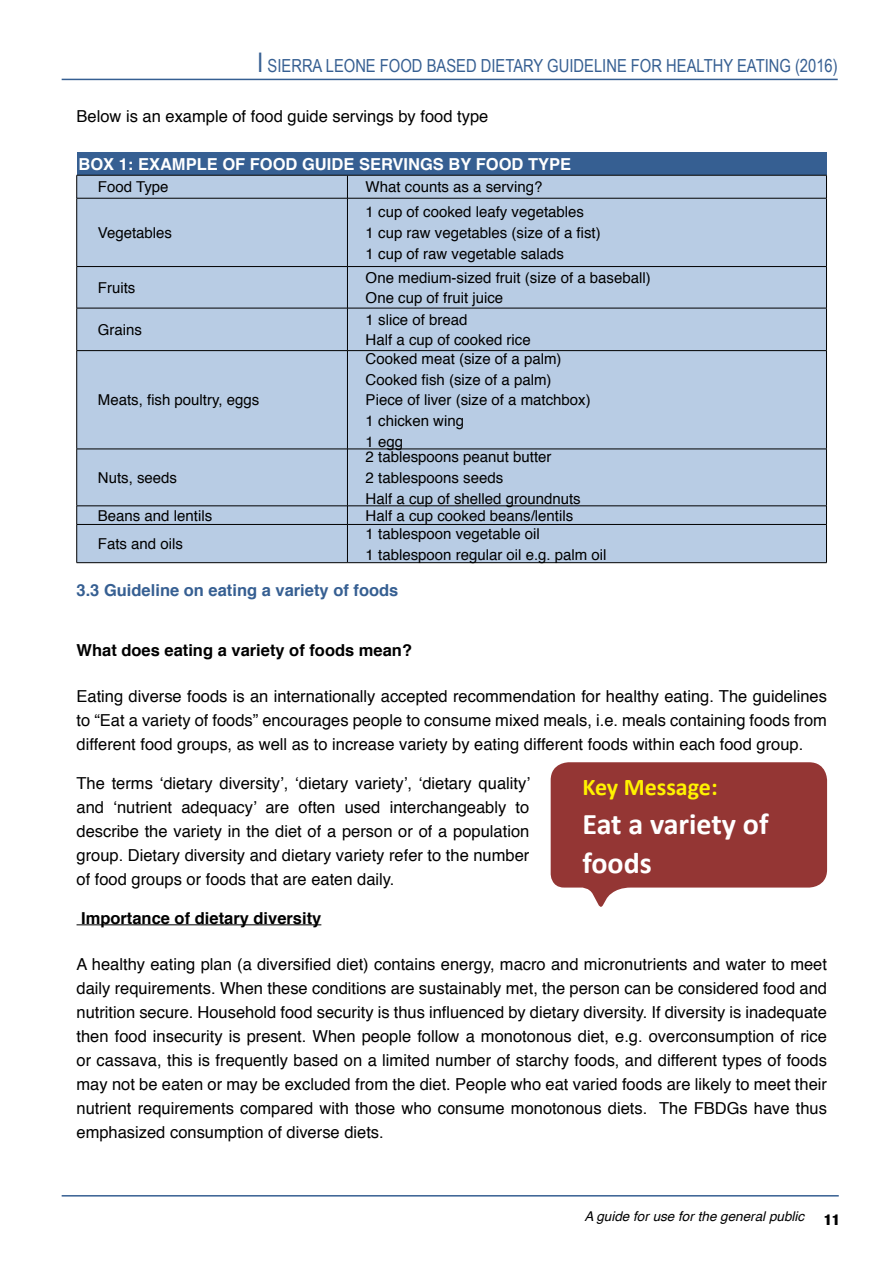
<style>
.page{position:relative;width:893px;height:1263px;background:#fff}
.page>*{position:absolute;margin:0;border:0;box-sizing:border-box;transform-origin:0 0}
.t1{font:700 30px/39px "Calibri";color:#fff}
.t2{font:700 24px "Calibri";color:#fff200}
.t3{font:18px "Arial Narrow";color:#365f92}
.t4{font:16.5px/24px "Helvetica";color:#000;text-align:justify}
.t5{font:700 16.5px "Helvetica";color:#000}
.t6{font:700 16.5px "Helvetica";color:#fff}
.t7{font:700 16.5px "Helvetica";color:#365f92}
.t8{font:15px/20.7px "Helvetica";color:#000}
.t9{font:900 condensed 15px "Helvetica Neue";color:#000}
.t10{font:italic 13.5px "Helvetica";color:#000}
.s1{font-size:27px}
</style>
<div class="page">
<hr style="left:62px;top:79px;width:776px;height:1px;background:#365f92">
<hr style="left:62px;top:1195px;width:777px;height:1px;background:#365f92">
<hr style="left:77px;top:924px;width:244px;height:1px;background:#000">
<div style="left:77px;top:152px;width:749px;height:23px;background:#365f92"></div>
<div style="left:77px;top:176px;width:749px;height:386px;background:#b8cce4"></div>
<hr style="left:77px;top:175px;width:270px;height:1px;background:#000">
<svg style="left:76px;top:175px;width:1px;height:23px"></svg>
<hr style="left:347px;top:175px;width:480px;height:1px;background:#000">
<svg style="left:347px;top:175px;width:1px;height:23px"></svg>
<svg style="left:826px;top:175px;width:1px;height:23px"></svg>
<hr style="left:77px;top:198px;width:270px;height:1px;background:#000">
<hr style="left:76px;top:198px;width:1px;height:68px;background:#000">
<hr style="left:347px;top:198px;width:480px;height:1px;background:#000">
<hr style="left:347px;top:198px;width:1px;height:68px;background:#000">
<hr style="left:826px;top:198px;width:1px;height:68px;background:#000">
<hr style="left:77px;top:266px;width:270px;height:1px;background:#000">
<hr style="left:76px;top:267px;width:1px;height:41px;background:#000">
<hr style="left:347px;top:266px;width:480px;height:1px;background:#000">
<hr style="left:347px;top:267px;width:1px;height:41px;background:#000">
<hr style="left:826px;top:267px;width:1px;height:41px;background:#000">
<hr style="left:77px;top:308px;width:270px;height:1px;background:#000">
<hr style="left:76px;top:308px;width:1px;height:42px;background:#000">
<hr style="left:347px;top:308px;width:480px;height:1px;background:#000">
<hr style="left:347px;top:308px;width:1px;height:42px;background:#000">
<hr style="left:826px;top:308px;width:1px;height:42px;background:#000">
<hr style="left:77px;top:350px;width:270px;height:1px;background:#000">
<hr style="left:76px;top:351px;width:1px;height:98px;background:#000">
<hr style="left:347px;top:350px;width:480px;height:1px;background:#000">
<hr style="left:347px;top:351px;width:1px;height:98px;background:#000">
<hr style="left:826px;top:351px;width:1px;height:98px;background:#000">
<hr style="left:77px;top:449px;width:270px;height:1px;background:#000">
<hr style="left:76px;top:449px;width:1px;height:57px;background:#000">
<hr style="left:347px;top:449px;width:480px;height:1px;background:#000">
<hr style="left:347px;top:449px;width:1px;height:57px;background:#000">
<hr style="left:826px;top:449px;width:1px;height:57px;background:#000">
<hr style="left:77px;top:506px;width:270px;height:1px;background:#000">
<svg style="left:76px;top:506px;width:1px;height:18px"></svg>
<hr style="left:347px;top:506px;width:480px;height:1px;background:#000">
<svg style="left:347px;top:507px;width:1px;height:17px"></svg>
<svg style="left:826px;top:507px;width:1px;height:17px"></svg>
<hr style="left:77px;top:524px;width:270px;height:1px;background:#000">
<hr style="left:76px;top:525px;width:1px;height:37px;background:#000">
<hr style="left:347px;top:524px;width:480px;height:1px;background:#000">
<hr style="left:347px;top:525px;width:1px;height:37px;background:#000">
<hr style="left:826px;top:525px;width:1px;height:37px;background:#000">
<hr style="left:77px;top:562px;width:270px;height:1px;background:#000">
<hr style="left:347px;top:562px;width:480px;height:1px;background:#000">
<svg style="left:551px;top:762px;width:276px;height:145px;background:#a2504f"></svg>
<p class="t3" style="left:257px;top:52px;width:582px"><span class="s1">I</span> SIERRA LEONE FOOD BASED DIETARY GUIDELINE FOR HEALTHY EATING (2016)</p>
<p class="t4" style="left:77px;top:105px;width:413px">Below is an example of food guide servings by food type</p>
<p class="t6" style="left:78px;top:151px;width:494px">BOX 1: EXAMPLE OF FOOD GUIDE SERVINGS BY FOOD TYPE</p>
<p class="t8" style="left:98px;top:177px;width:72px">Food Type</p>
<p class="t8" style="left:366px;top:177px;width:178px">What counts as a serving?</p>
<p class="t8" style="left:98px;top:223px;width:76px">Vegetables</p>
<p class="t8" style="left:366px;top:202px;width:237px">1 cup of cooked leafy vegetables<br>1 cup raw vegetables (size of a fist)<br>1 cup of raw vegetable salads</p>
<p class="t8" style="left:98px;top:278px;width:39px">Fruits</p>
<p class="t8" style="left:366px;top:267px;width:287px">One medium-sized fruit (size of a baseball)<br>One cup of fruit juice</p>
<p class="t8" style="left:98px;top:320px;width:46px">Grains</p>
<p class="t8" style="left:366px;top:309px;width:167px">1 slice of bread<br>Half a cup of cooked rice</p>
<p class="t8" style="left:98px;top:390px;width:163px">Meats, fish poultry, eggs</p>
<p class="t8" style="left:98px;top:468px;width:81px">Nuts, seeds</p>
<p class="t8" style="left:366px;top:349px;width:227px">Cooked meat (size of a palm)<br>Cooked fish (size of a palm)<br>Piece of liver (size of a matchbox)<br>1 chicken wing<br>1 egg</p>
<p class="t8" style="left:366px;top:447px;width:217px">2 tablespoons peanut butter<br>2 tablespoons seeds<br>Half a cup of shelled groundnuts</p>
<p class="t8" style="left:98px;top:506px;width:116px">Beans and lentils</p>
<p class="t8" style="left:366px;top:506px;width:209px">Half a cup cooked beans/lentils</p>
<p class="t8" style="left:98px;top:534px;width:87px">Fats and oils</p>
<p class="t8" style="left:366px;top:524px;width:242px">1 tablespoon vegetable oil<br>1 tablespoon regular oil e.g. palm oil</p>
<p class="t7" style="left:77px;top:577px;width:323px">3.3 Guideline on eating a variety of foods</p>
<p class="t5" style="left:77px;top:636px;width:337px">What does eating a variety of foods mean?</p>
<p class="t4" style="left:77px;top:684px;width:752px">Eating diverse foods is an internationally accepted recommendation for healthy eating. The guidelines to “Eat a variety of foods” encourages people to consume mixed meals, i.e. meals containing foods from different food groups, as well as to increase variety by eating different foods within each food group.</p>
<p class="t4" style="left:77px;top:771px;width:455px">The terms ‘dietary diversity’, ‘dietary variety’, ‘dietary quality’ and ‘nutrient adequacy’ are often used interchangeably to describe the variety in the diet of a person or of a population group. Dietary diversity and dietary variety refer to the number of food groups or foods that are eaten daily.</p>
<p class="t5" style="left:81px;top:904px;width:242px">Importance of dietary diversity</p>
<p class="t4" style="left:77px;top:952px;width:752px">A healthy eating plan (a diversified diet) contains energy, macro and micronutrients and water to meet daily requirements. When these conditions are sustainably met, the person can be considered food and nutrition secure. Household food security is thus influenced by dietary diversity. If diversity is inadequate then food insecurity is present. When people follow a monotonous diet, e.g. overconsumption of rice or cassava, this is frequently based on a limited number of starchy foods, and different types of foods may not be eaten or may be excluded from the diet. People who eat varied foods are likely to meet their nutrient requirements compared with those who consume monotonous diets. The FBDGs have thus emphasized consumption of diverse diets.</p>
<h2 class="t2" style="left:582px;top:772px;width:137px">Key Message:</h2>
<h1 class="t1" style="left:582px;top:805px;width:188px">Eat a variety of foods</h1>
<p class="t10" style="left:584px;top:1205px;width:221px">A guide for use for the general public</p>
<p class="t9" style="left:824px;top:1207px;width:17px">11</p>
</div>
